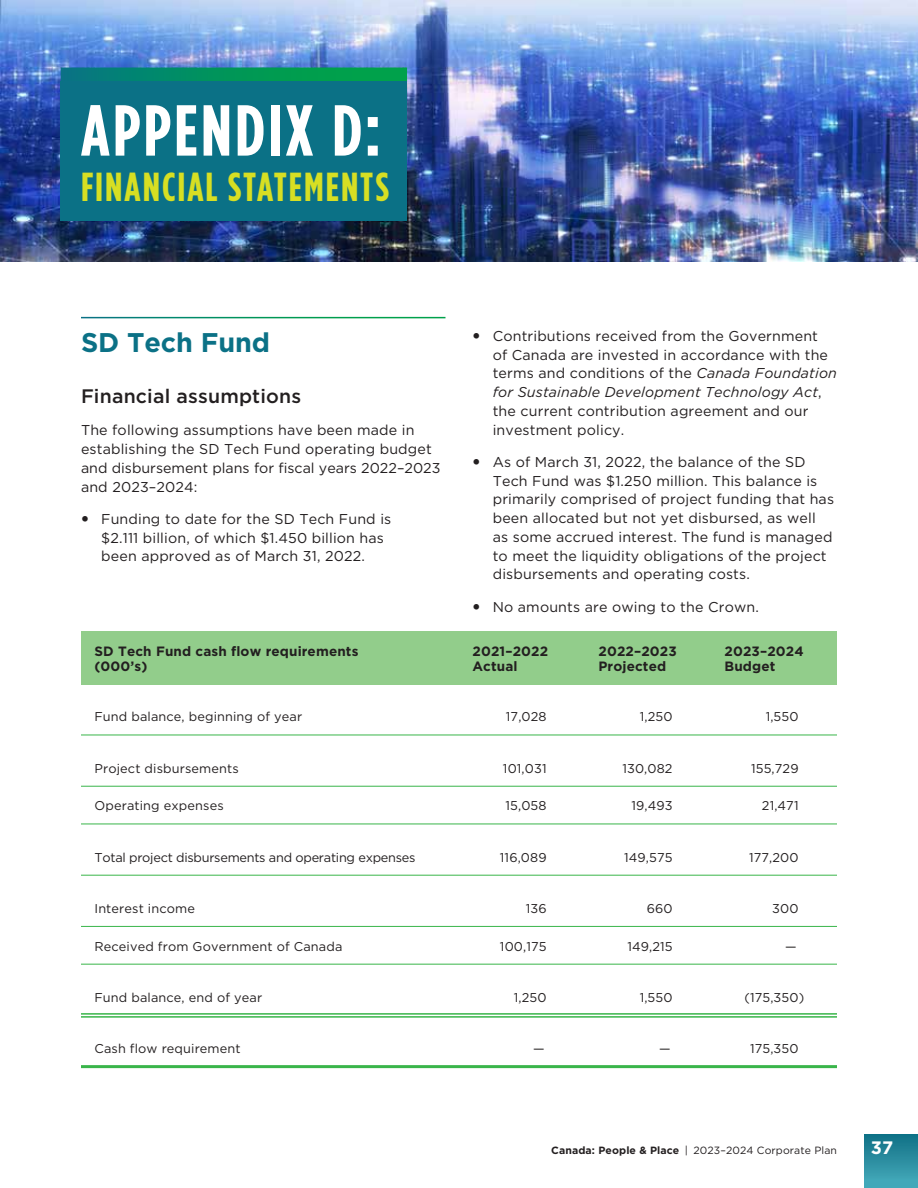
<style>
.page{position:relative;width:918px;height:1188px;background:#fff}
.page>*{position:absolute;margin:0;border:0;box-sizing:border-box;transform-origin:0 0}
.t1{font:700 condensed 72px "Gotham HTF";letter-spacing:.04em;color:#fff}
.t2{font:700 condensed 40.5px "Gotham HTF";letter-spacing:.045em;color:#d7df23}
.t3{font:700 27px "Gotham HTF";letter-spacing:-.005em;color:#0b7186}
.t4{font:500 19.5px "Gotham HTF";letter-spacing:.01em;color:#231f20}
.t5{font:700 18px "Gotham HTF";color:#fff}
.t6{font:14.25px/18.8px "Gotham HTF";letter-spacing:.01em;color:#231f20}
.t7{font:700 13.5px/15px "Gotham HTF";letter-spacing:.01em;color:#231f20}
.t8{font:12.75px "Gotham HTF";letter-spacing:.01em;color:#231f20}
.t9{font:12.75px "Gotham HTF";letter-spacing:-.02em;color:#231f20}
.t10{font:10.5px "Gotham HTF";letter-spacing:.01em;color:#231f20}
.s1{font-style:italic}
.s2{font-weight:700}
</style>
<div class="page">
<hr style="left:81px;top:735px;width:378px;height:1px;background:#39b54a">
<hr style="left:459px;top:735px;width:126px;height:1px;background:#39b54a">
<hr style="left:585px;top:735px;width:126px;height:1px;background:#39b54a">
<hr style="left:711px;top:735px;width:126px;height:1px;background:#39b54a">
<hr style="left:81px;top:786px;width:378px;height:1px;background:#39b54a">
<hr style="left:459px;top:786px;width:126px;height:1px;background:#39b54a">
<hr style="left:585px;top:786px;width:126px;height:1px;background:#39b54a">
<hr style="left:711px;top:786px;width:126px;height:1px;background:#39b54a">
<hr style="left:81px;top:824px;width:378px;height:1px;background:#39b54a">
<hr style="left:459px;top:824px;width:126px;height:1px;background:#39b54a">
<hr style="left:585px;top:824px;width:126px;height:1px;background:#39b54a">
<hr style="left:711px;top:824px;width:126px;height:1px;background:#39b54a">
<hr style="left:81px;top:875px;width:378px;height:1px;background:#39b54a">
<hr style="left:459px;top:875px;width:126px;height:1px;background:#39b54a">
<hr style="left:585px;top:875px;width:126px;height:1px;background:#39b54a">
<hr style="left:711px;top:875px;width:126px;height:1px;background:#39b54a">
<hr style="left:81px;top:926px;width:378px;height:1px;background:#39b54a">
<hr style="left:459px;top:926px;width:126px;height:1px;background:#39b54a">
<hr style="left:585px;top:926px;width:126px;height:1px;background:#39b54a">
<hr style="left:711px;top:926px;width:126px;height:1px;background:#39b54a">
<hr style="left:81px;top:964px;width:378px;height:1px;background:#39b54a">
<hr style="left:459px;top:964px;width:126px;height:1px;background:#39b54a">
<hr style="left:585px;top:964px;width:126px;height:1px;background:#39b54a">
<hr style="left:711px;top:964px;width:126px;height:1px;background:#39b54a">
<hr style="left:81px;top:1065px;width:378px;height:3px;background:#39b54a">
<hr style="left:459px;top:1065px;width:126px;height:3px;background:#39b54a">
<hr style="left:585px;top:1065px;width:126px;height:3px;background:#39b54a">
<hr style="left:711px;top:1065px;width:126px;height:3px;background:#39b54a">
<hr style="left:81px;top:1013px;width:378px;height:2px;background:#39b54a">
<hr style="left:81px;top:1016px;width:378px;height:2px;background:#39b54a">
<hr style="left:459px;top:1013px;width:126px;height:2px;background:#39b54a">
<hr style="left:459px;top:1016px;width:126px;height:2px;background:#39b54a">
<hr style="left:585px;top:1013px;width:126px;height:2px;background:#39b54a">
<hr style="left:585px;top:1016px;width:126px;height:2px;background:#39b54a">
<hr style="left:711px;top:1013px;width:126px;height:2px;background:#39b54a">
<hr style="left:711px;top:1016px;width:126px;height:2px;background:#39b54a">
<div style="left:864px;top:1134px;width:54px;height:54px;background:linear-gradient(to bottom,#107085,#46acbd)"></div>
<img style="left:0;top:0;width:918px;height:261px">
<div style="left:61px;top:81px;width:346px;height:139px;background:#0b7186"></div>
<svg style="left:61px;top:68px;width:346px;height:13px;background:#01915e"></svg>
<div style="left:81px;top:631px;width:378px;height:53px;background:#92cd8b"></div>
<div style="left:459px;top:631px;width:126px;height:53px;background:#92cd8b"></div>
<div style="left:585px;top:631px;width:126px;height:53px;background:#92cd8b"></div>
<div style="left:711px;top:631px;width:126px;height:53px;background:#92cd8b"></div>
<h2 class="t1" style="left:81px;top:90px;width:301px">APPENDIX D:</h2>
<h2 class="t2" style="left:81px;top:164px;width:309px">FINANCIAL STATEMENTS</h2>
<h3 class="t3" style="left:81px;top:327px;width:190px">SD Tech Fund</h3>
<h4 class="t4" style="left:81px;top:385px;width:222px">Financial assumptions</h4>
<p class="t6" style="left:81px;top:421px;width:361px">The following assumptions have been made in establishing the SD Tech Fund operating budget and disbursement plans for fiscal years 2022–2023 and 2023–2024:</p>
<p class="t6" style="left:101px;top:509px;width:292px;text-indent:-20px">• Funding to date for the SD Tech Fund is $2.111 billion, of which $1.450 billion has been approved as of March 31, 2022.</p>
<p class="t6" style="left:493px;top:326px;width:346px;text-indent:-20px">• Contributions received from the Government<br>of Canada are invested in accordance with the terms and conditions of the <span class="s1">Canada Foundation for Sustainable Development Technology Act</span>, the current contribution agreement and our investment policy.</p>
<p class="t6" style="left:493px;top:452px;width:343px;text-indent:-20px">• As of March 31, 2022, the balance of the SD Tech Fund was $1.250 million. This balance is primarily comprised of project funding that has been allocated but not yet disbursed, as well as some accrued interest. The fund is managed to meet the liquidity obligations of the project disbursements and operating costs.</p>
<p class="t6" style="left:473px;top:597px;width:288px">• No amounts are owing to the Crown.</p>
<p class="t7" style="left:94px;top:643px;width:266px">SD Tech Fund cash flow requirements (000’s)</p>
<p class="t7" style="left:472px;top:643px;width:77px">2021–2022<br>Actual</p>
<p class="t7" style="left:598px;top:643px;width:80px">2022–2023<br>Projected</p>
<p class="t7" style="left:724px;top:643px;width:81px">2023–2024<br>Budget</p>
<p class="t8" style="left:94px;top:710px;width:209px">Fund balance, beginning of year</p>
<p class="t8" style="left:506px;top:710px;width:42px">17,028</p>
<p class="t8" style="left:640px;top:710px;width:34px">1,250</p>
<p class="t8" style="left:766px;top:710px;width:34px">1,550</p>
<p class="t8" style="left:94px;top:761px;width:146px">Project disbursements</p>
<p class="t8" style="left:503px;top:761px;width:45px">101,031</p>
<p class="t8" style="left:622px;top:761px;width:52px">130,082</p>
<p class="t8" style="left:751px;top:761px;width:49px">155,729</p>
<p class="t8" style="left:95px;top:799px;width:131px">Operating expenses</p>
<p class="t8" style="left:506px;top:799px;width:43px">15,058</p>
<p class="t8" style="left:631px;top:799px;width:43px">19,493</p>
<p class="t8" style="left:762px;top:799px;width:38px">21,471</p>
<p class="t9" style="left:95px;top:850px;width:323px">Total project disbursements and operating expenses</p>
<p class="t8" style="left:500px;top:850px;width:48px">116,089</p>
<p class="t8" style="left:624px;top:850px;width:50px">149,575</p>
<p class="t8" style="left:749px;top:850px;width:51px">177,200</p>
<p class="t8" style="left:95px;top:901px;width:102px">Interest income</p>
<p class="t8" style="left:526px;top:901px;width:22px">136</p>
<p class="t8" style="left:647px;top:901px;width:27px">660</p>
<p class="t8" style="left:772px;top:901px;width:28px">300</p>
<p class="t8" style="left:95px;top:939px;width:249px">Received from Government of Canada</p>
<p class="t8" style="left:500px;top:939px;width:48px">100,175</p>
<p class="t8" style="left:627px;top:939px;width:47px">149,215</p>
<p class="t8" style="left:785px;top:939px;width:13px">—</p>
<p class="t8" style="left:95px;top:990px;width:169px">Fund balance, end of year</p>
<p class="t8" style="left:514px;top:990px;width:34px">1,250</p>
<p class="t8" style="left:640px;top:990px;width:34px">1,550</p>
<p class="t8" style="left:744px;top:990px;width:61px">(175,350)</p>
<p class="t8" style="left:95px;top:1042px;width:148px">Cash flow requirement</p>
<p class="t8" style="left:533px;top:1042px;width:13px">—</p>
<p class="t8" style="left:659px;top:1042px;width:13px">—</p>
<p class="t8" style="left:750px;top:1042px;width:50px">175,350</p>
<p class="t10" style="left:551px;top:1145px;width:287px"><span class="s2">Canada: People &amp; Place</span> | 2023–2024 Corporate Plan</p>
<p class="t5" style="left:871px;top:1137px;width:24px">37</p>
</div>
